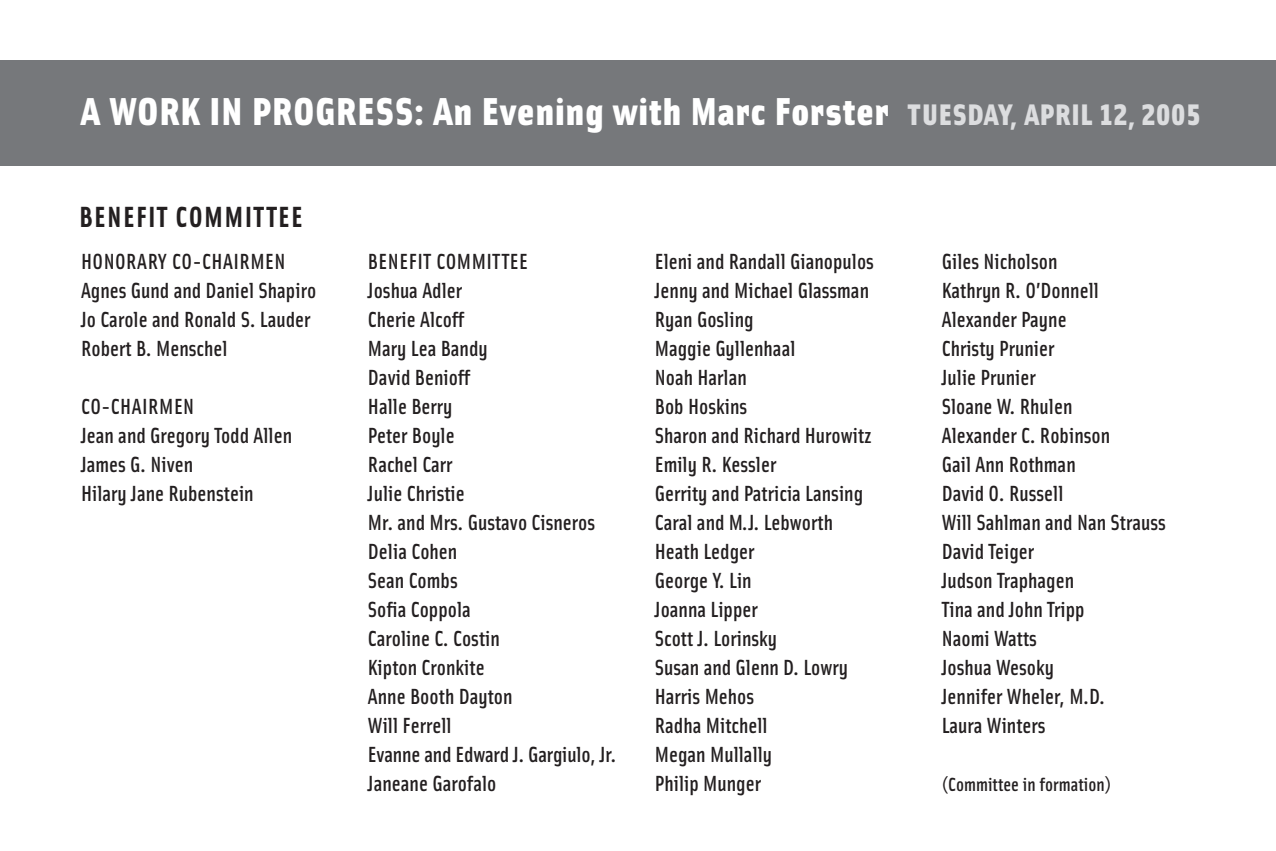
<style>
.page{position:relative;width:1276px;height:851px;background:#fff}
.page>*{position:absolute;margin:0;border:0;box-sizing:border-box;transform-origin:0 0}
.t1{font:38.93px "Solex Black Lining";letter-spacing:.025em;color:#fff}
.t2{font:700 29.25px "Solex";letter-spacing:.045em;color:#231f20}
.t3{font:22.05px/29px "Solex Medium Lining";color:#231f20}
.t4{font:500 22.05px "Solex";letter-spacing:.02em;color:#231f20}
.t5{font:19.12px "Solex Medium Lining";color:#231f20}
.s1{font-size:29.93px;color:#dcdddf}
</style>
<div class="page">
<div style="left:0;top:61px;width:1276px;height:105px;background:#76787b"></div>
<h1 class="t1" style="left:81px;top:89px;width:1121px">A WORK IN PROGRESS: An Evening with Marc Forster <span class="s1">TUESDAY, APRIL 12, 2005</span></h1>
<h2 class="t2" style="left:79px;top:200px;width:225px">BENEFIT COMMITTEE</h2>
<p class="t4" style="left:81px;top:248px;width:206px">HONORARY CO-CHAIRMEN</p>
<p class="t3" style="left:81px;top:276px;width:237px">Agnes Gund and Daniel Shapiro<br>Jo Carole and Ronald S. Lauder<br>Robert B. Menschel</p>
<p class="t4" style="left:81px;top:393px;width:115px">CO-CHAIRMEN</p>
<p class="t3" style="left:81px;top:420px;width:213px">Jean and Gregory Todd Allen<br>James G. Niven<br>Hilary Jane Rubenstein</p>
<p class="t4" style="left:368px;top:248px;width:162px">BENEFIT COMMITTEE</p>
<p class="t3" style="left:368px;top:276px;width:250px">Joshua Adler<br>Cherie Alcoff<br>Mary Lea Bandy<br>David Benioff<br>Halle Berry<br>Peter Boyle<br>Rachel Carr<br>Julie Christie<br>Mr. and Mrs. Gustavo Cisneros<br>Delia Cohen<br>Sean Combs<br>Sofia Coppola<br>Caroline C. Costin<br>Kipton Cronkite<br>Anne Booth Dayton<br>Will Ferrell<br>Evanne and Edward J. Gargiulo, Jr.<br>Janeane Garofalo</p>
<p class="t3" style="left:655px;top:247px;width:221px">Eleni and Randall Gianopulos<br>Jenny and Michael Glassman<br>Ryan Gosling<br>Maggie Gyllenhaal<br>Noah Harlan<br>Bob Hoskins<br>Sharon and Richard Hurowitz<br>Emily R. Kessler<br>Gerrity and Patricia Lansing<br>Caral and M.J. Lebworth<br>Heath Ledger<br>George Y. Lin<br>Joanna Lipper<br>Scott J. Lorinsky<br>Susan and Glenn D. Lowry<br>Harris Mehos<br>Radha Mitchell<br>Megan Mullally<br>Philip Munger</p>
<p class="t3" style="left:942px;top:247px;width:226px">Giles Nicholson<br>Kathryn R. O’Donnell<br>Alexander Payne<br>Christy Prunier<br>Julie Prunier<br>Sloane W. Rhulen<br>Alexander C. Robinson<br>Gail Ann Rothman<br>David O. Russell<br>Will Sahlman and Nan Strauss<br>David Teiger<br>Judson Traphagen<br>Tina and John Tripp<br>Naomi Watts<br>Joshua Wesoky<br>Jennifer Wheler, M.D.<br>Laura Winters</p>
<p class="t5" style="left:942px;top:772px;width:171px">(Committee in formation)</p>
</div>
